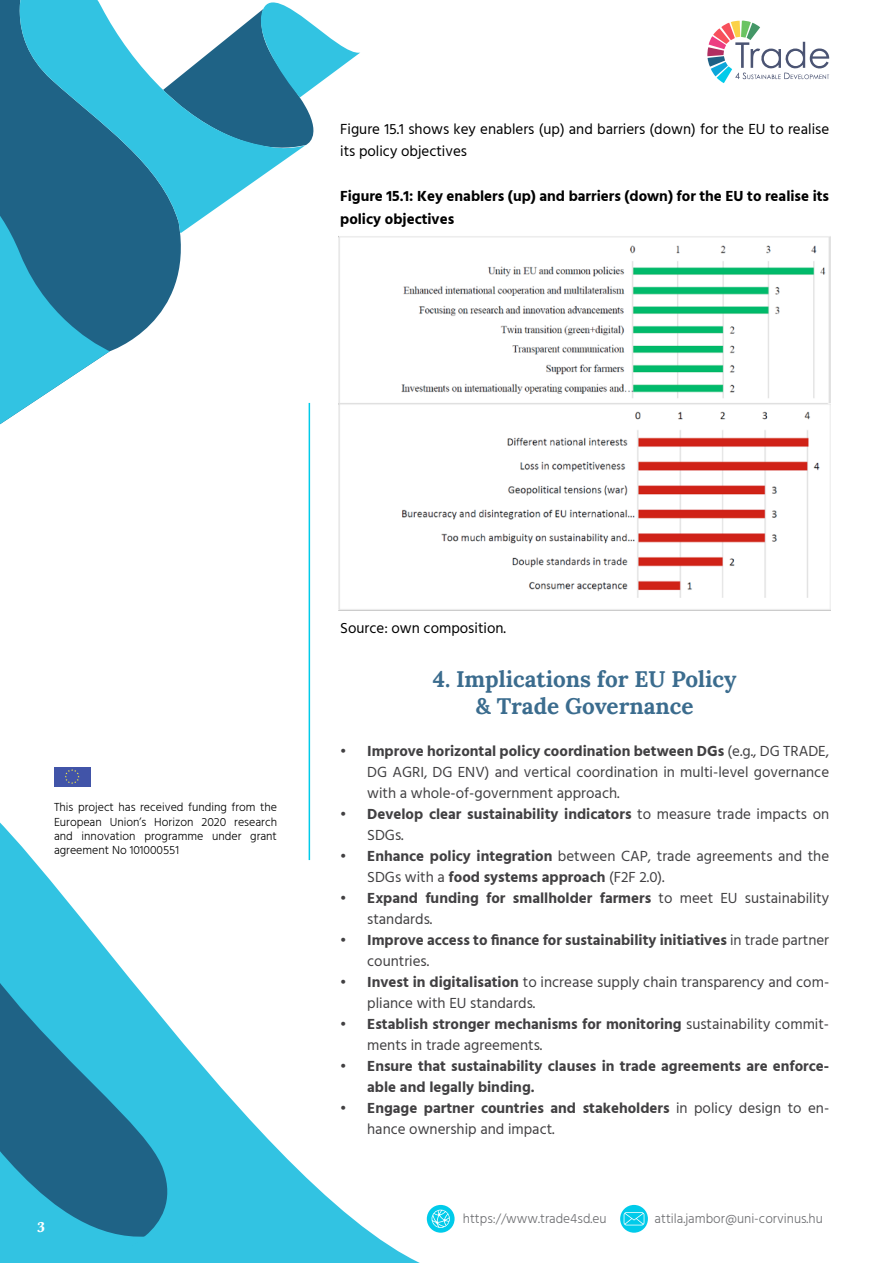
<style>
.page{position:relative;width:893px;height:1263px;background:#fff}
.page>*{position:absolute;margin:0;border:0;box-sizing:border-box;transform-origin:0 0}
.t1{font:700 22.5px/27px "Lora";color:#3b6c8e;text-align:center}
.t2{font:15px/21px "Hind Madurai";color:#414042}
.t3{font:700 15px/21px "Hind Madurai";color:#414042}
.t4{font:15px/22.5px "Hind Madurai";color:#000}
.t5{font:700 15px/22.5px "Hind Madurai";color:#000}
.t6{font:700 15px "Baskerville";color:#fff}
.t7{font:300 13.5px "Hind Madurai";color:#6d6e71}
.t8{font:300 12px/14.4px "Hind Madurai";color:#000;text-align:justify}
.s1{font-weight:700}
.s2{font-weight:400}
</style>
<div class="page">
<hr style="left:309px;top:403px;width:1px;height:457px;background:#00cbea">
<div style="left:54px;top:767px;width:36px;height:19px;background:#4154a8"></div>
<svg style="left:65px;top:769px;width:15px;height:12px"></svg>
<svg style="left:0;top:0;width:181px;height:352px;fill:#1f6386"></svg>
<svg style="left:0;top:142px;width:110px;height:283px"></svg>
<svg style="left:0;top:781px;width:454px;height:482px"></svg>
<svg style="left:0;top:828px;width:185px;height:435px;fill:#32c3e2"></svg>
<svg style="left:11px;top:0;width:269px;height:233px"></svg>
<svg style="left:163px;top:0;width:197px;height:163px"></svg>
<svg style="left:0;top:1073px;width:147px;height:190px;background:#2585a7"></svg>
<svg style="left:620px;top:1205px;width:28px;height:28px"></svg>
<svg style="left:624px;top:1212px;width:20px;height:13px"></svg>
<div style="left:427px;top:1205px;width:28px;height:28px;background:#00cbea;border-radius:50%"></div>
<svg style="left:432px;top:1210px;width:18px;height:18px"></svg>
<img style="left:338px;top:236px;width:493px;height:375px">
<svg style="left:707px;top:20px;width:122px;height:63px"></svg>
<p class="t4" style="left:340px;top:118px;width:490px">Figure 15.1 shows key enablers (up) and barriers (down) for the EU to realise its policy objectives</p>
<p class="t5" style="left:340px;top:186px;width:490px">Figure 15.1: Key enablers (up) and barriers (down) for the EU to realise its policy objectives</p>
<p class="t8" style="left:54px;top:801px;width:225px">This project has received funding from the European Union’s Horizon 2020 research and innovation programme under grant agreement No 101000551</p>
<p class="t6" style="left:37px;top:1216px;width:10px">3</p>
<p class="t4" style="left:340px;top:618px;width:167px">Source: own composition.</p>
<h1 class="t1" style="left:433px;top:664px;width:305px">4. Implications for EU Policy &amp; Trade Governance</h1>
<p class="t2" style="left:367px;top:742px;width:463px;text-align:justify;text-indent:-27px"><span class="s1">• Improve horizontal policy coordination between DGs</span> (e.g., DG TRADE, DG AGRI, DG ENV) and vertical coordination in multi-level governance with a whole-of-government approach.</p>
<p class="t3" style="left:367px;top:804px;width:463px;text-indent:-27px">• Develop clear sustainability indicators <span class="s2">to measure trade impacts on<br>SDGs.</span></p>
<p class="t2" style="left:367px;top:847px;width:463px;text-indent:-27px"><span class="s1">• Enhance policy integration</span> between CAP, trade agreements and the<br>SDGs with a <span class="s1">food systems approach</span> (F2F 2.0).</p>
<p class="t3" style="left:367px;top:888px;width:463px;text-indent:-27px">• Expand funding for smallholder farmers <span class="s2">to meet EU sustainability standards.</span></p>
<p class="t3" style="left:367px;top:930px;width:463px;text-indent:-27px">• Improve access to finance for sustainability initiatives <span class="s2">in trade partner countries.</span></p>
<p class="t2" style="left:367px;top:973px;width:463px;text-indent:-27px"><span class="s1">• Invest in digitalisation</span> to increase supply chain transparency and com&shy;pliance with EU standards.</p>
<p class="t2" style="left:367px;top:1015px;width:463px;text-indent:-27px"><span class="s1">• Establish stronger mechanisms for monitoring</span> sustainability commit&shy;ments in trade agreements.</p>
<p class="t3" style="left:367px;top:1056px;width:464px;text-indent:-27px">• Ensure that sustainability clauses in trade agreements are enforce&shy;able and legally binding.</p>
<p class="t2" style="left:367px;top:1099px;width:463px;text-indent:-27px"><span class="s1">• Engage partner countries and stakeholders</span> in policy design to en&shy;hance ownership and impact.</p>
<p class="t7" style="left:463px;top:1211px;width:145px">https://www.trade4sd.eu</p>
<p class="t7" style="left:654px;top:1211px;width:170px">attila.jambor@uni-corvinus.hu</p>
</div>
